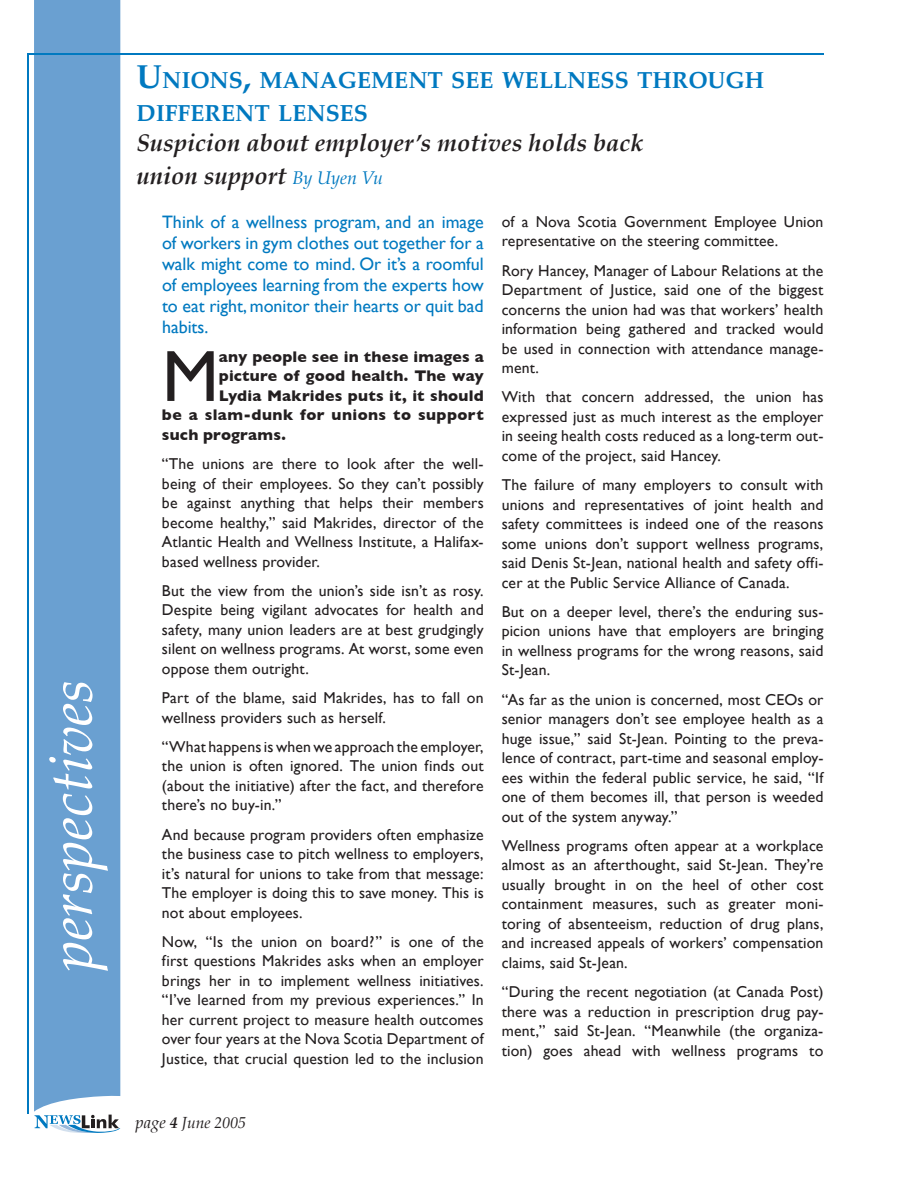
<style>
.page{position:relative;width:918px;height:1188px;background:#fff}
.page>*{position:absolute;margin:0;border:0;box-sizing:border-box;transform-origin:0 0}
.t1{font:72.9px "Gill Sans";color:#231f20}
.t2{font:italic 60px "Palatino";color:#fff}
.t3{font:italic 700 24px/33px "Palatino";color:#231f20}
.t4{font:700 23.1px/33px "Palatino";color:#0079c0}
.t5{font:18px/21px "Gill Sans";color:#0079c0;text-align:justify}
.t6{font:15.75px/19.5px "Gill Sans";letter-spacing:.01em;color:#231f20;text-align:justify}
.t7{font:700 15.75px "Gill Sans";letter-spacing:.015em;color:#231f20}
.t8{font:italic 15.75px "Palatino";color:#231f20}
.s1{font-size:33px}
.s2{font-weight:400;font-size:18px;color:#0079c0}
.s3{font-size:16.5px}
.s4{font-weight:700}
</style>
<div class="page">
<div style="left:34px;top:0;width:87px;height:1133px;background:#6aa0d1"></div>
<hr style="left:27px;top:53px;width:797px;height:2px;background:#0079c0">
<hr style="left:27px;top:53px;width:2px;height:1061px;background:#0079c0">
<h2 class="t2" style="left:35px;top:970px;width:293px;rotate:-90deg">perspectives</h2>
<h3 class="t4" style="left:136px;top:66px;width:629px"><span class="s1">U</span>NIONS<span class="s1">,</span> MANAGEMENT SEE WELLNESS THROUGH<br>DIFFERENT LENSES</h3>
<h3 class="t3" style="left:136px;top:129px;width:508px">Suspicion about employer’s motives holds back union support <span class="s2">By Uyen Vu</span></h3>
<p class="t5" style="left:162px;top:212px;width:323px">Think of a wellness program, and an image of workers in gym clothes out together for a walk might come to mind. Or it’s a roomful of employees learning from the experts how to eat right, monitor their hearts or quit bad habits.</p>
<h1 class="t1" style="left:162px;top:334px;width:58px">M</h1>
<p class="t7" style="left:219px;top:347px;width:266px">any people see in these images a</p>
<p class="t6" style="left:502px;top:212px;width:323px">of a Nova Scotia Government Employee Union representative on the steering committee.</p>
<p class="t6" style="left:502px;top:260px;width:323px">Rory Hancey, Manager of Labour Relations at the Department of Justice, said one of the biggest concerns the union had was that workers’ health information being gathered and tracked would be used in connection with attendance manage&shy;ment.</p>
<p class="t6" style="left:502px;top:387px;width:323px">With that concern addressed, the union has expressed just as much interest as the employer in seeing health costs reduced as a long-term out&shy;come of the project, said Hancey.</p>
<p class="t6" style="left:502px;top:475px;width:323px">The failure of many employers to consult with unions and representatives of joint health and safety committees is indeed one of the reasons some unions don’t support wellness programs, said Denis St-Jean, national health and safety offi&shy;cer at the Public Service Alliance of Canada.</p>
<p class="t6" style="left:502px;top:602px;width:323px">But on a deeper level, there’s the enduring sus&shy;picion unions have that employers are bringing in wellness programs for the wrong reasons, said St-Jean.</p>
<p class="t6" style="left:502px;top:689px;width:323px">“As far as the union is concerned, most CEOs or senior managers don’t see employee health as a huge issue,” said St-Jean. Pointing to the preva&shy;lence of contract, part-time and seasonal employ&shy;ees within the federal public service, he said, “If one of them becomes ill, that person is weeded out of the system anyway.”</p>
<p class="t6" style="left:502px;top:836px;width:323px">Wellness programs often appear at a workplace almost as an afterthought, said St-Jean. They’re usually brought in on the heel of other cost containment measures, such as greater moni&shy;toring of absenteeism, reduction of drug plans, and increased appeals of workers’ compensation claims, said St-Jean.</p>
<p class="t6" style="left:502px;top:982px;width:323px">“During the recent negotiation (at Canada Post) there was a reduction in prescription drug pay&shy;ment,” said St-Jean. “Meanwhile (the organiza&shy;tion) goes ahead with wellness programs to</p>
<p class="t7" style="left:219px;top:367px;width:266px">picture of good health. The way</p>
<p class="t7" style="left:219px;top:386px;width:266px">Lydia Makrides puts it, it should</p>
<p class="t7" style="left:162px;top:406px;width:323px">be a slam-dunk for unions to support</p>
<p class="t7" style="left:162px;top:425px;width:125px">such programs.</p>
<p class="t6" style="left:162px;top:454px;width:323px">“The unions are there to look after the well&shy;being of their employees. So they can’t possibly be against anything that helps their members become healthy,” said Makrides, director of the Atlantic Health and Wellness Institute, a Halifax&shy;based wellness provider.</p>
<p class="t6" style="left:162px;top:581px;width:323px">But the view from the union’s side isn’t as rosy.<br>Despite being vigilant advocates for health and safety, many union leaders are at best grudgingly silent on wellness programs. At worst, some even oppose them outright.</p>
<p class="t6" style="left:162px;top:688px;width:323px">Part of the blame, said Makrides, has to fall on wellness providers such as herself.</p>
<p class="t6" style="left:162px;top:737px;width:323px">“What happens is when we approach the employer, the union is often ignored. The union finds out (about the initiative) after the fact, and therefore there’s no buy-in.”</p>
<p class="t6" style="left:162px;top:825px;width:323px">And because program providers often emphasize the business case to pitch wellness to employers, it’s natural for unions to take from that message:<br>The employer is doing this to save money. This is not about employees.</p>
<p class="t6" style="left:162px;top:932px;width:323px">Now, “Is the union on board?” is one of the first questions Makrides asks when an employer brings her in to implement wellness initiatives. “I’ve learned from my previous experiences.” In her current project to measure health outcomes over four years at the Nova Scotia Department of Justice, that crucial question led to the inclusion</p>
<p class="t8" style="left:136px;top:1113px;width:112px"><span class="s3">page</span> <span class="s4">4</span> June 2005</p>
</div>
